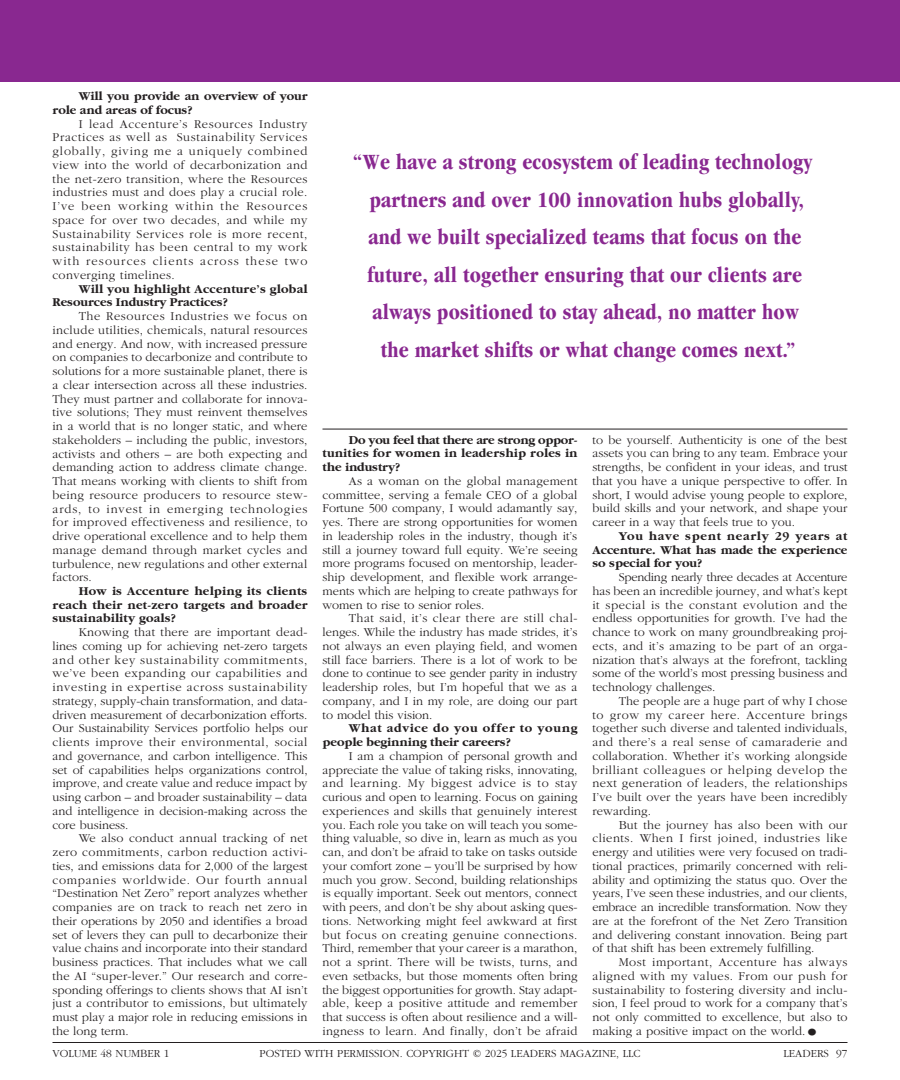
<style>
.page{position:relative;width:900px;height:1080px;background:#fff}
.page>*{position:absolute;margin:0;border:0;box-sizing:border-box;transform-origin:0 0}
.t1{font:700 condensed 22.5px/37.5px "Garamond";letter-spacing:.01em;color:#892890;text-align:center}
.t2{font:300 12.5px/13.8px "Garamond";color:#231f20;text-align:justify}
.t3{font:700 12.5px/13.8px "Garamond";color:#231f20;text-align:justify}
.t4{font:700 12.5px/13.8px "Garamond";letter-spacing:.02em;color:#231f20}
.t5{font:300 11.25px "Garamond";color:#231f20}
.s1{font-size:22.5px}
</style>
<div class="page">
<div style="left:0;top:0;width:900px;height:81px;background:#892890"></div>
<hr style="left:322px;top:429px;width:526px;height:1px;background:#231f20">
<hr style="left:52px;top:1042px;width:796px;height:1px;background:#231f20">
<p class="t3" style="left:52px;top:89px;width:256px;text-indent:26px">Will you provide an overview of your role and areas of focus?</p>
<p class="t2" style="left:52px;top:117px;width:257px;text-indent:26px">I lead Accenture’s Resources Industry Practices as well as Sustainability Services globally, giving me a uniquely combined view into the world of decarbonization and the net-zero transition, where the Resources industries must and does play a crucial role.<br>I’ve been working within the Resources space for over two decades, and while my Sustainability Services role is more recent, sustainability has been central to my work with resources clients across these two converging timelines.</p>
<p class="t4" style="left:52px;top:282px;width:256px;text-indent:26px">Will you highlight Accenture’s global<br>Resources Industry Practices?</p>
<p class="t2" style="left:52px;top:309px;width:257px;text-indent:26px">The Resources Industries we focus on include utilities, chemicals, natural resources and energy. And now, with increased pressure on companies to decarbonize and contribute to solutions for a more sustainable planet, there is a clear intersection across all these industries.<br>They must partner and collaborate for innova&shy;tive solutions; They must reinvent themselves in a world that is no longer static, and where stakeholders – including the public, investors, activists and others – are both expecting and demanding action to address climate change.<br>That means working with clients to shift from being resource producers to resource stew&shy;ards, to invest in emerging technologies for improved effectiveness and resilience, to drive operational excellence and to help them manage demand through market cycles and turbulence, new regulations and other external factors.</p>
<p class="t3" style="left:52px;top:584px;width:257px;text-indent:26px">How is Accenture helping its clients reach their net-zero targets and broader sustainability goals?</p>
<p class="t2" style="left:52px;top:626px;width:257px;text-indent:26px">Knowing that there are important dead&shy;lines coming up for achieving net-zero targets and other key sustainability commitments, we’ve been expanding our capabilities and investing in expertise across sustainability strategy, supply-chain transformation, and data&shy;driven measurement of decarbonization efforts.<br>Our Sustainability Services portfolio helps our clients improve their environmental, social and governance, and carbon intelligence. This set of capabilities helps organizations control, improve, and create value and reduce impact by using carbon – and broader sustainability – data and intelligence in decision-making across the core business.</p>
<p class="t2" style="left:52px;top:832px;width:257px;text-indent:26px">We also conduct annual tracking of net zero commitments, carbon reduction activi&shy;ties, and emissions data for 2,000 of the largest companies worldwide. Our fourth annual “Destination Net Zero” report analyzes whether companies are on track to reach net zero in their operations by 2050 and identifies a broad set of levers they can pull to decarbonize their value chains and incorporate into their standard business practices. That includes what we call the AI “super-lever.” Our research and corre&shy;sponding offerings to clients shows that AI isn’t just a contributor to emissions, but ultimately must play a major role in reducing emissions in the long term.</p>
<p class="t1" style="left:353px;top:143px;width:461px">“We have a strong ecosystem of leading technology partners and over 100 innovation hubs globally, and we built specialized teams that focus on the future, all together ensuring that our clients are always positioned to stay ahead, no matter how the market shifts or what change comes next.”</p>
<p class="t3" style="left:322px;top:433px;width:257px;text-indent:26px">Do you feel that there are strong oppor&shy;tunities for women in leadership roles in the industry?</p>
<p class="t2" style="left:322px;top:474px;width:257px;text-indent:26px">As a woman on the global management committee, serving a female CEO of a global Fortune 500 company, I would adamantly say, yes. There are strong opportunities for women in leadership roles in the industry, though it’s still a journey toward full equity. We’re seeing more programs focused on mentorship, leader&shy;ship development, and flexible work arrange&shy;ments which are helping to create pathways for women to rise to senior roles.</p>
<p class="t2" style="left:322px;top:612px;width:257px;text-indent:26px">That said, it’s clear there are still chal&shy;lenges. While the industry has made strides, it’s not always an even playing field, and women still face barriers. There is a lot of work to be done to continue to see gender parity in industry leadership roles, but I’m hopeful that we as a company, and I in my role, are doing our part to model this vision.</p>
<p class="t3" style="left:322px;top:722px;width:257px;text-indent:26px">What advice do you offer to young people beginning their careers?</p>
<p class="t2" style="left:322px;top:749px;width:257px;text-indent:26px">I am a champion of personal growth and appreciate the value of taking risks, innovating, and learning. My biggest advice is to stay curious and open to learning. Focus on gaining experiences and skills that genuinely interest you. Each role you take on will teach you some&shy;thing valuable, so dive in, learn as much as you can, and don’t be afraid to take on tasks outside your comfort zone – you’ll be surprised by how much you grow. Second, building relationships is equally important. Seek out mentors, connect with peers, and don’t be shy about asking ques&shy;tions. Networking might feel awkward at first but focus on creating genuine connections.<br>Third, remember that your career is a marathon, not a sprint. There will be twists, turns, and even setbacks, but those moments often bring the biggest opportunities for growth. Stay adapt&shy;able, keep a positive attitude and remember that success is often about resilience and a will&shy;ingness to learn. And finally, don’t be afraid</p>
<p class="t2" style="left:592px;top:433px;width:257px">to be yourself. Authenticity is one of the best assets you can bring to any team. Embrace your strengths, be confident in your ideas, and trust that you have a unique perspective to offer. In short, I would advise young people to explore, build skills and your network, and shape your career in a way that feels true to you.</p>
<p class="t3" style="left:592px;top:529px;width:256px;text-indent:26px">You have spent nearly 29 years at Accenture. What has made the experience so special for you?</p>
<p class="t2" style="left:592px;top:571px;width:257px;text-indent:26px">Spending nearly three decades at Accenture has been an incredible journey, and what’s kept it special is the constant evolution and the endless opportunities for growth. I’ve had the chance to work on many groundbreaking proj&shy;ects, and it’s amazing to be part of an orga&shy;nization that’s always at the forefront, tackling some of the world’s most pressing business and technology challenges.</p>
<p class="t2" style="left:592px;top:694px;width:257px;text-indent:26px">The people are a huge part of why I chose to grow my career here. Accenture brings together such diverse and talented individuals, and there’s a real sense of camaraderie and collaboration. Whether it’s working alongside brilliant colleagues or helping develop the next generation of leaders, the relationships I’ve built over the years have been incredibly rewarding.</p>
<p class="t2" style="left:592px;top:818px;width:257px;text-indent:26px">But the journey has also been with our clients. When I first joined, industries like energy and utilities were very focused on tradi&shy;tional practices, primarily concerned with reli&shy;ability and optimizing the status quo. Over the years, I’ve seen these industries, and our clients, embrace an incredible transformation. Now they are at the forefront of the Net Zero Transition and delivering constant innovation. Being part of that shift has been extremely fulfilling.</p>
<p class="t2" style="left:592px;top:956px;width:257px;text-indent:26px">Most important, Accenture has always aligned with my values. From our push for sustainability to fostering diversity and inclu&shy;sion, I feel proud to work for a company that’s not only committed to excellence, but also to making a positive impact on the world.<span class="s1">•</span></p>
<p class="t5" style="left:52px;top:1048px;width:119px">VOLUME 48 NUMBER 1</p>
<p class="t5" style="left:259px;top:1048px;width:383px">POSTED WITH PERMISSION. COPYRIGHT © 2025 LEADERS MAGAZINE, LLC</p>
<p class="t5" style="left:784px;top:1048px;width:65px">LEADERS 97</p>
</div>
